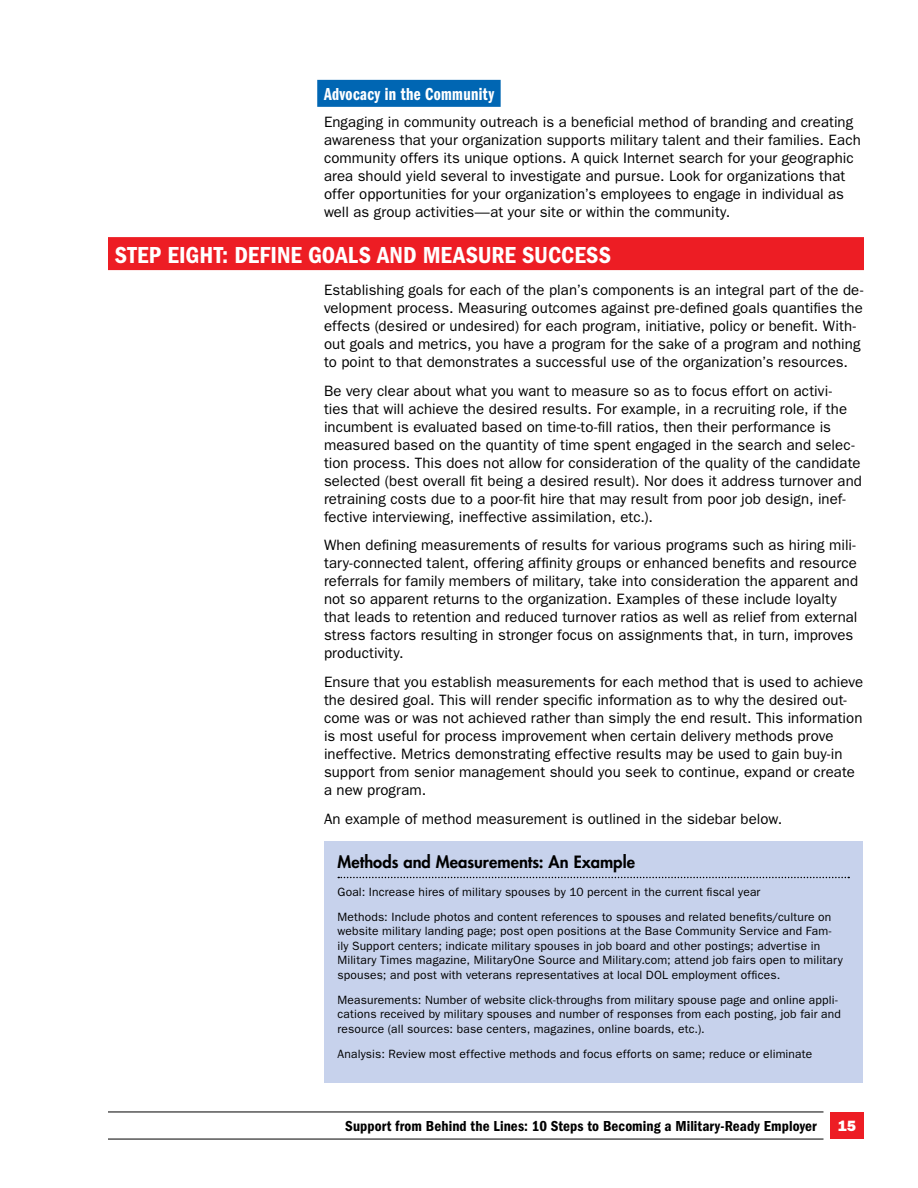
<style>
.page{position:relative;width:918px;height:1188px;background:#fff}
.page>*{position:absolute;margin:0;border:0;box-sizing:border-box;transform-origin:0 0}
.t1{font:24px "ITC Franklin Gothic Std Dm Cd";letter-spacing:.005em;color:#fff}
.t2{font:18px "ITC Franklin Gothic Std Dm Cp";letter-spacing:.02em;color:#fff}
.t3{font:800 16.5px "Futura Std";letter-spacing:.005em;color:#000}
.t4{font:15px/18px "ITC Franklin Gothic Std";letter-spacing:.005em;color:#000}
.t5{font:15px "ITC Franklin Gothic Std Dm Cd";letter-spacing:.005em;color:#000}
.t6{font:15px "ITC Franklin Gothic Std Hvy";color:#fff}
.t7{font:12px/14.4px "ITC Franklin Gothic Std";letter-spacing:.015em;color:#000}
</style>
<div class="page">
<div style="left:830px;top:1112px;width:34px;height:27px;background:#ed1d24"></div>
<hr style="left:108px;top:1112px;width:716px;height:1px;background:#000">
<hr style="left:108px;top:1139px;width:716px;height:1px;background:#000">
<div style="left:317px;top:80px;width:184px;height:27px;background:#0066b3"></div>
<div style="left:108px;top:237px;width:756px;height:33px;background:#ed1d24"></div>
<div style="left:324px;top:841px;width:538px;height:242px;background:#c7d2ec"></div>
<svg style="left:338px;top:877px;width:511px;height:1px"></svg>
<p class="t2" style="left:324px;top:84px;width:172px">Advocacy in the Community</p>
<p class="t4" style="left:324px;top:113px;width:538px">Engaging in community outreach is a beneficial method of branding and creating awareness that your organization supports military talent and their families. Each community offers its unique options. A quick Internet search for your geographic area should yield several to investigate and pursue. Look for organizations that offer opportunities for your organization’s employees to engage in individual as well as group activities—at your site or within the community.</p>
<h1 class="t1" style="left:115px;top:242px;width:485px">Step Eight: Define Goals and Measure Success</h1>
<p class="t4" style="left:324px;top:281px;width:541px">Establishing goals for each of the plan’s components is an integral part of the de&shy;velopment process. Measuring outcomes against pre-defined goals quantifies the effects (desired or undesired) for each program, initiative, policy or benefit. With&shy;out goals and metrics, you have a program for the sake of a program and nothing to point to that demonstrates a successful use of the organization’s resources.</p>
<p class="t4" style="left:324px;top:382px;width:540px">Be very clear about what you want to measure so as to focus effort on activi-<br>ties that will achieve the desired results. For example, in a recruiting role, if the incumbent is evaluated based on time-to-fill ratios, then their performance is measured based on the quantity of time spent engaged in the search and selec&shy;tion process. This does not allow for consideration of the quality of the candidate selected (best overall fit being a desired result). Nor does it address turnover and retraining costs due to a poor-fit hire that may result from poor job design, inef&shy;fective interviewing, ineffective assimilation, etc.).</p>
<p class="t4" style="left:324px;top:536px;width:536px">When defining measurements of results for various programs such as hiring mili&shy;tary-connected talent, offering affinity groups or enhanced benefits and resource referrals for family members of military, take into consideration the apparent and not so apparent returns to the organization. Examples of these include loyalty that leads to retention and reduced turnover ratios as well as relief from external stress factors resulting in stronger focus on assignments that, in turn, improves productivity.</p>
<p class="t4" style="left:324px;top:673px;width:541px">Ensure that you establish measurements for each method that is used to achieve the desired goal. This will render specific information as to why the desired out&shy;come was or was not achieved rather than simply the end result. This information is most useful for process improvement when certain delivery methods prove ineffective. Metrics demonstrating effective results may be used to gain buy-in support from senior management should you seek to continue, expand or create a new program.</p>
<p class="t4" style="left:324px;top:810px;width:460px">An example of method measurement is outlined in the sidebar below.</p>
<p class="t3" style="left:338px;top:851px;width:299px">Methods and Measurements: An Example</p>
<p class="t7" style="left:338px;top:879px;width:495px;line-height:25.2px">Goal: Increase hires of military spouses by 10 percent in the current fiscal year<br>Methods: Include photos and content references to spouses and related benefits/culture on</p>
<p class="t7" style="left:338px;top:924px;width:507px">website military landing page; post open positions at the Base Community Service and Fam&shy;ily Support centers; indicate military spouses in job board and other postings; advertise in Military Times magazine, MilitaryOne Source and Military.com; attend job fairs open to military spouses; and post with veterans representatives at local DOL employment offices.</p>
<p class="t7" style="left:338px;top:993px;width:505px">Measurements: Number of website click-throughs from military spouse page and online appli&shy;cations received by military spouses and number of responses from each posting, job fair and resource (all sources: base centers, magazines, online boards, etc.).</p>
<p class="t7" style="left:338px;top:1047px;width:476px">Analysis: Review most effective methods and focus efforts on same; reduce or eliminate</p>
<p class="t5" style="left:345px;top:1117px;width:473px">Support from Behind the Lines: 10 Steps to Becoming a Military-Ready Employer</p>
<p class="t6" style="left:838px;top:1117px;width:20px">15</p>
</div>
